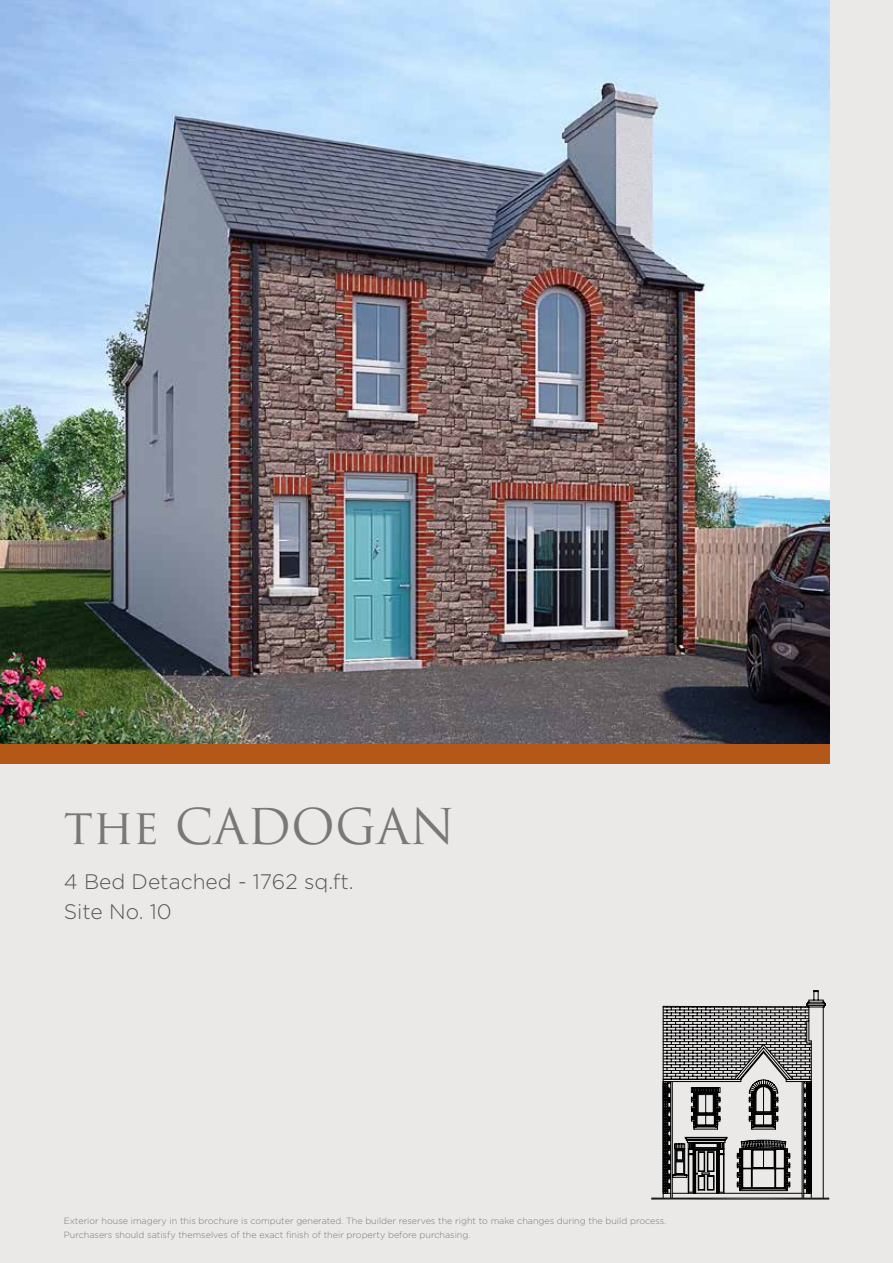
<style>
.page{position:relative;width:893px;height:1263px;background:#ebe9e8}
.page>*{position:absolute;margin:0;border:0;box-sizing:border-box;transform-origin:0 0}
.t1{font:48px "Trajan Pro";color:#797777}
.t2{font:300 21px/30px "Gotham";color:#575555}
.t3{font:300 9px/13.5px "Gotham";color:#797777}
</style>
<div class="page">
<img style="left:0;top:0;width:829px;height:744px">
<div style="left:0;top:744px;width:829px;height:20px;background:#b4581a"></div>
<svg style="left:651px;top:990px;width:178px;height:209px"></svg>
<h1 class="t1" style="left:64px;top:796px;width:393px">the CADOGAN</h1>
<h2 class="t2" style="left:64px;top:865px;width:291px">4 Bed Detached - 1762 sq.ft.<br>Site No. 10</h2>
<p class="t3" style="left:64px;top:1214px;width:604px">Exterior house imagery in this brochure is computer generated. The builder reserves the right to make changes during the build process.<br>Purchasers should satisfy themselves of the exact finish of their property before purchasing.</p>
</div>
